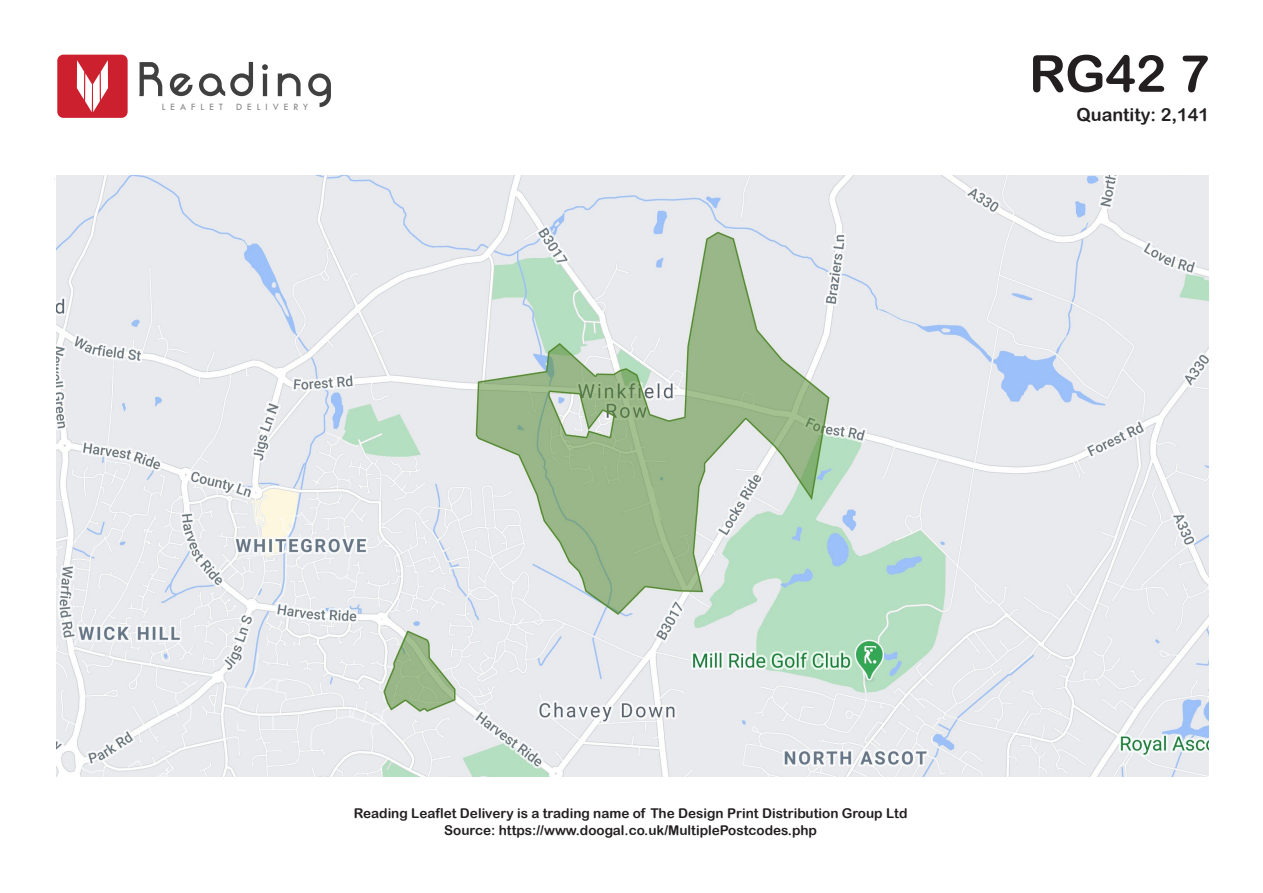
<style>
.page{position:relative;width:1263px;height:893px;background:#fff}
.page>*{position:absolute;margin:0;border:0;box-sizing:border-box;transform-origin:0 0}
.t1{font:51px "Arial Rounded MT Bold";color:#231f20}
.t2{font:18px "Arial Rounded MT Bold";color:#231f20}
.t3{font:13.5px "Arial Rounded MT Bold";color:#231f20}
.t4{font:10.05px "Tw Cen";letter-spacing:.5em;color:#848483}
</style>
<div class="page">
<div style="left:57px;top:55px;width:71px;height:63px;background:#cc202f;border-radius:6px"></div>
<svg style="left:77px;top:61px;width:31px;height:51px"></svg>
<svg style="left:170px;top:73px;width:23px;height:23px"></svg>
<svg style="left:199px;top:62px;width:54px;height:34px"></svg>
<svg style="left:262px;top:64px;width:6px;height:32px"></svg>
<svg style="left:278px;top:73px;width:23px;height:23px"></svg>
<svg style="left:308px;top:73px;width:23px;height:34px"></svg>
<svg style="left:139px;top:62px;width:23px;height:34px"></svg>
<img style="left:56px;top:176px;width:1152px;height:600px">
<p class="t4" style="left:162px;top:101px;width:63px">LEAFLET</p>
<p class="t4" style="left:236px;top:101px;width:74px">DELIVERY</p>
<p class="t1" style="left:1029px;top:44px;width:182px">RG42 7</p>
<p class="t2" style="left:1076px;top:104px;width:134px">Quantity: 2,141</p>
<p class="t3" style="left:354px;top:806px;width:555px">Reading Leaflet Delivery is a trading name of The Design Print Distribution Group Ltd</p>
<p class="t3" style="left:444px;top:822px;width:374px">Source: https://www.doogal.co.uk/MultiplePostcodes.php</p>
</div>
